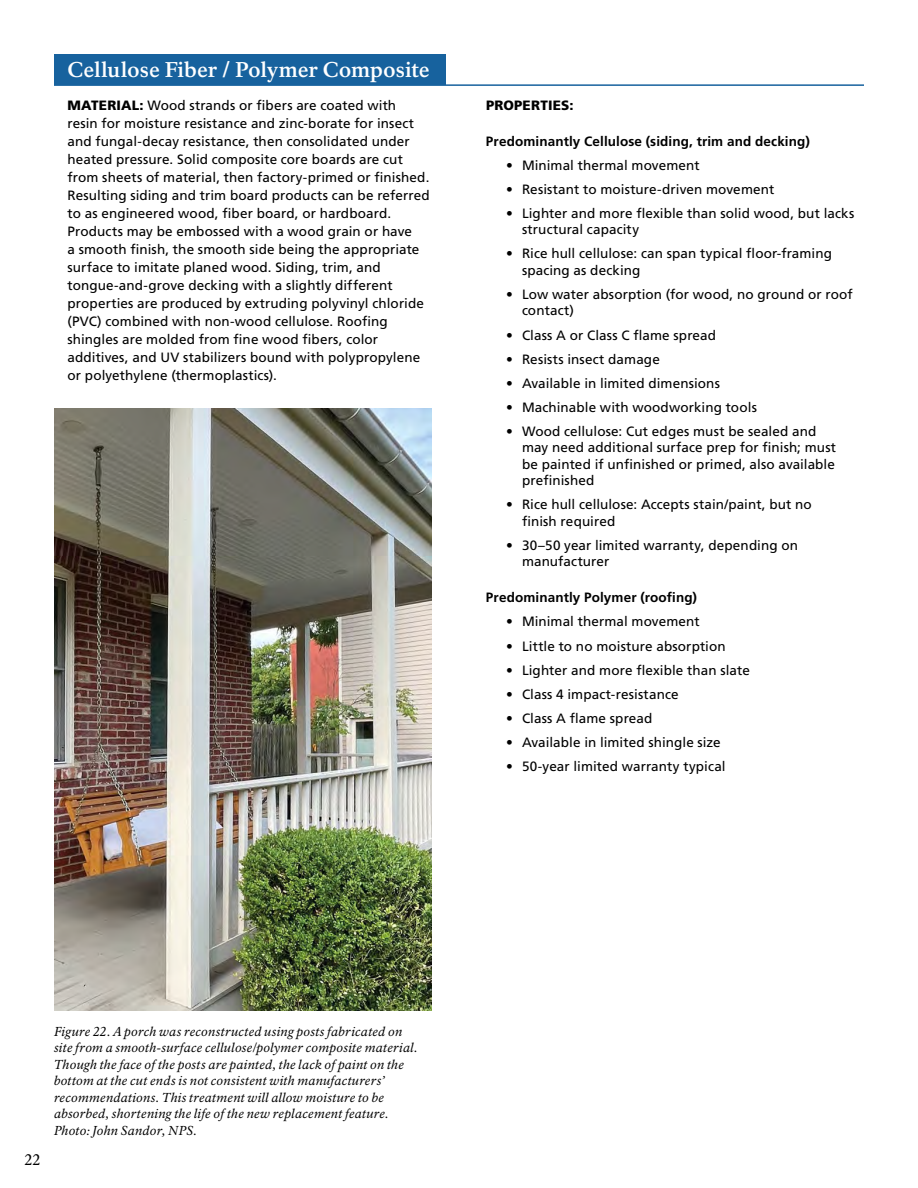
<style>
.page{position:relative;width:918px;height:1188px;background:#fff}
.page>*{position:absolute;margin:0;border:0;box-sizing:border-box;transform-origin:0 0}
._508_Potential_Subs{font:700 21px "NPS Rawlinson OT";letter-spacing:-.005em;color:#fff}
.t1{font:15px "NPS Rawlinson OT";color:#000}
._508_subst_materials{font:13.5px/16.5px "Frutiger LT Std";letter-spacing:.005em;color:#000}
._508_appendix_inset{font:13.5px/18px "Frutiger LT Std";letter-spacing:.01em;color:#000}
._508_Body_text{font:700 13.5px "Frutiger LT Std";letter-spacing:.01em;color:#000}
._508_Body_text-2{font:900 13.5px "Frutiger LT Std";letter-spacing:.01em;color:#000}
._508_Photo_captions{font:italic 12.75px/16.5px "NPS Rawlinson OT";letter-spacing:.02em;color:#000}
.s1{font-weight:900}
</style>
<div class="page">
<div style="left:54px;top:54px;width:392px;height:30px;background:#17629e"></div>
<hr style="left:54px;top:84px;width:810px;height:2px;background:#17629e">
<img style="left:54px;top:408px;width:378px;height:603px">
<p class="_508_Potential_Subs" style="left:68px;top:57px;width:364px">Cellulose Fiber / Polymer Composite</p>
<p class="_508_appendix_inset" style="left:68px;top:96px;width:364px"><span class="s1">MATERIAL:</span> Wood strands or fibers are coated with resin for moisture resistance and zinc-borate for insect and fungal-decay resistance, then consolidated under heated pressure. Solid composite core boards are cut from sheets of material, then factory-primed or finished.<br>Resulting siding and trim board products can be referred to as engineered wood, fiber board, or hardboard.<br>Products may be embossed with a wood grain or have<br>a smooth finish, the smooth side being the appropriate surface to imitate planed wood. Siding, trim, and tongue-and-grove decking with a slightly different properties are produced by extruding polyvinyl chloride (PVC) combined with non-wood cellulose. Roofing shingles are molded from fine wood fibers, color additives, and UV stabilizers bound with polypropylene or polyethylene (thermoplastics).</p>
<p class="_508_Body_text-2" style="left:486px;top:97px;width:89px">PROPERTIES:</p>
<p class="_508_Body_text" style="left:486px;top:133px;width:325px">Predominantly Cellulose (siding, trim and decking)</p>
<p class="_508_subst_materials" style="left:506px;top:157px;width:195px">• Minimal thermal movement</p>
<p class="_508_subst_materials" style="left:506px;top:181px;width:270px">• Resistant to moisture-driven movement</p>
<p class="_508_subst_materials" style="left:522px;top:205px;width:334px;text-indent:-16px">• Lighter and more flexible than solid wood, but lacks structural capacity</p>
<p class="_508_subst_materials" style="left:522px;top:246px;width:311px;text-indent:-16px">• Rice hull cellulose: can span typical floor-framing spacing as decking</p>
<p class="_508_subst_materials" style="left:522px;top:286px;width:332px;text-indent:-16px">• Low water absorption (for wood, no ground or roof contact)</p>
<p class="_508_subst_materials" style="left:506px;top:327px;width:211px">• Class A or Class C flame spread</p>
<p class="_508_subst_materials" style="left:506px;top:351px;width:155px">• Resists insect damage</p>
<p class="_508_subst_materials" style="left:506px;top:375px;width:215px">• Available in limited dimensions</p>
<p class="_508_subst_materials" style="left:506px;top:399px;width:252px">• Machinable with woodworking tools</p>
<p class="_508_subst_materials" style="left:522px;top:423px;width:316px;text-indent:-16px">• Wood cellulose: Cut edges must be sealed and may need additional surface prep for finish; must be painted if unfinished or primed, also available prefinished</p>
<p class="_508_subst_materials" style="left:522px;top:496px;width:291px;text-indent:-16px">• Rice hull cellulose: Accepts stain/paint, but no finish required</p>
<p class="_508_subst_materials" style="left:522px;top:537px;width:278px;text-indent:-16px">• 30–50 year limited warranty, depending on manufacturer</p>
<p class="_508_Body_text" style="left:486px;top:590px;width:213px">Predominantly Polymer (roofing)</p>
<p class="_508_subst_materials" style="left:506px;top:614px;width:195px">• Minimal thermal movement</p>
<p class="_508_subst_materials" style="left:506px;top:638px;width:221px">• Little to no moisture absorption</p>
<p class="_508_subst_materials" style="left:506px;top:662px;width:245px">• Lighter and more flexible than slate</p>
<p class="_508_subst_materials" style="left:506px;top:686px;width:174px">• Class 4 impact-resistance</p>
<p class="_508_subst_materials" style="left:506px;top:710px;width:148px">• Class A flame spread</p>
<p class="_508_subst_materials" style="left:506px;top:734px;width:216px">• Available in limited shingle size</p>
<p class="_508_subst_materials" style="left:506px;top:758px;width:221px">• 50-year limited warranty typical</p>
<p class="t1" style="left:25px;top:1151px;width:17px">22</p>
<p class="_508_Photo_captions" style="left:54px;top:1024px;width:365px">Figure 22. A porch was reconstructed using posts fabricated on site from a smooth-surface cellulose/polymer composite material.<br>Though the face of the posts are painted, the lack of paint on the bottom at the cut ends is not consistent with manufacturers’ recommendations. This treatment will allow moisture to be absorbed, shortening the life of the new replacement feature.<br>Photo: John Sandor, NPS.</p>
</div>
